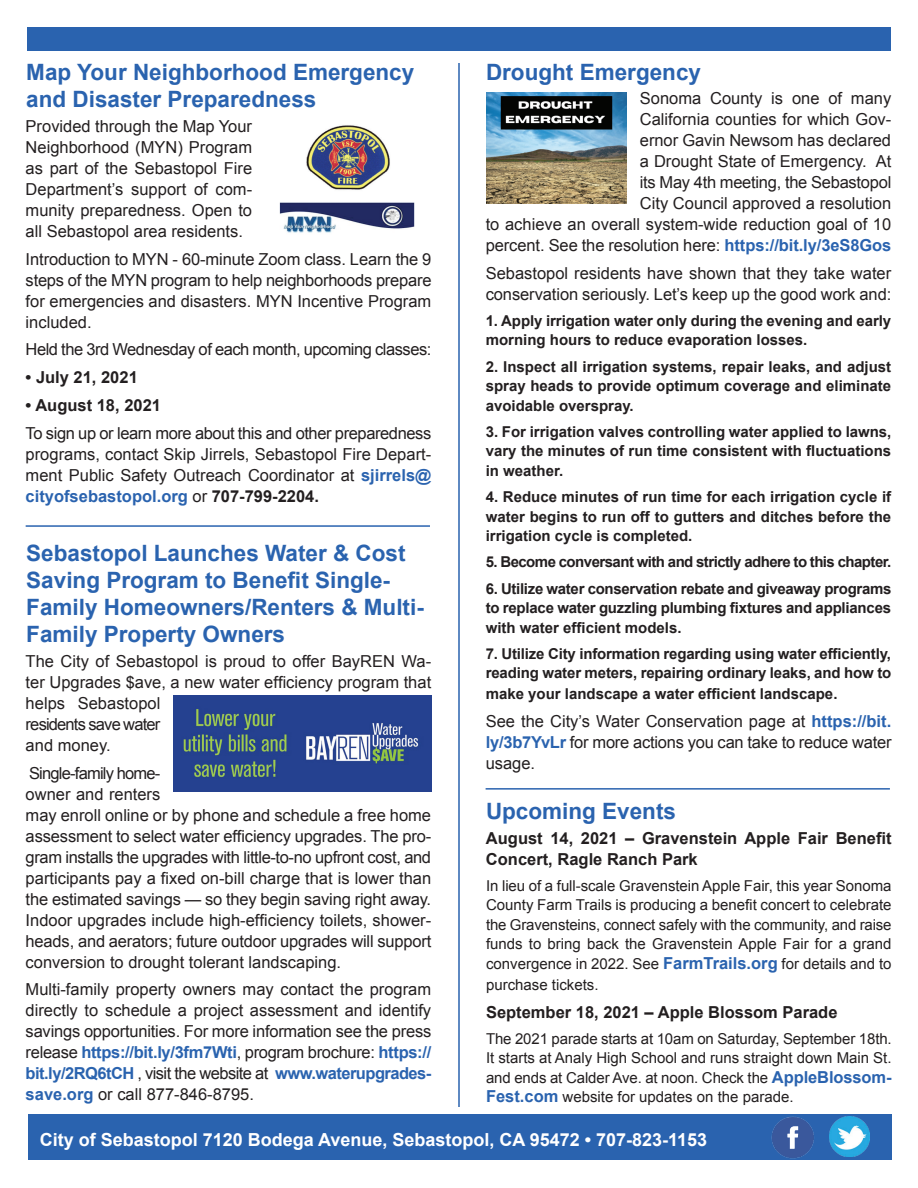
<style>
.page{position:relative;width:918px;height:1188px;background:#fff}
.page>*{position:absolute;margin:0;border:0;box-sizing:border-box;transform-origin:0 0}
.t1{font:700 22.5px/27px "Arial";color:#2a63af}
.t2{font:700 18px "Arial";color:#fff}
.t3{font:16.5px/21px "Arial";color:#231f20;text-align:justify}
.t4{font:700 16.5px/21px "Arial";color:#231f20}
.t5{font:16.5px "Arial";letter-spacing:-.03em;color:#231f20}
.t6{font:700 15px/19.5px "Arial";color:#231f20;text-align:justify}
.t7{font:15px/19.5px "Arial";color:#231f20;text-align:justify}
.t8{font:700 15px "Arial";letter-spacing:-.035em;color:#231f20}
.s1{font-weight:700;color:#2a63af}
.s2{font-weight:700}
.s3{font-weight:700;font-size:16.5px;color:#2a63af}
</style>
<div class="page">
<div style="left:28px;top:27px;width:863px;height:23px;background:#2a63af"></div>
<hr style="left:458px;top:63px;width:2px;height:1044px;background:#2a63af">
<hr style="left:486px;top:788px;width:404px;height:2px;background:#2a63af">
<hr style="left:26px;top:525px;width:404px;height:2px;background:#2a63af">
<img style="left:279px;top:125px;width:136px;height:108px">
<img style="left:174px;top:695px;width:258px;height:96px">
<img style="left:486px;top:93px;width:140px;height:110px">
<div style="left:28px;top:1115px;width:863px;height:45px;background:#2a63af"></div>
<img style="left:771px;top:1116px;width:43px;height:43px">
<img style="left:830px;top:1116px;width:40px;height:40px">
<h1 class="t1" style="left:26px;top:59px;width:389px">Map Your Neighborhood Emergency and Disaster Preparedness</h1>
<p class="t3" style="left:26px;top:116px;width:228px">Provided through the Map Your Neighborhood (MYN) Program as part of the Sebastopol Fire Department’s support of com&shy;munity preparedness. Open to all Sebastopol area residents.</p>
<p class="t3" style="left:26px;top:248px;width:407px">Introduction to MYN - 60-minute Zoom class. Learn the 9 steps of the MYN program to help neighborhoods prepare for emergencies and disasters. MYN Incentive Program included.</p>
<p class="t5" style="left:26px;top:339px;width:407px">Held the 3rd Wednesday of each month, upcoming classes:</p>
<p class="t4" style="left:26px;top:367px;width:114px">• July 21, 2021</p>
<p class="t4" style="left:26px;top:395px;width:137px">• August 18, 2021</p>
<p class="t3" style="left:26px;top:422px;width:407px">To sign up or learn more about this and other preparedness programs, contact Skip Jirrels, Sebastopol Fire Depart&shy;ment Public Safety Outreach Coordinator at <span class="s1">sjirrels@ cityofsebastopol.org</span> or <span class="s2">707-799-2204.</span></p>
<h1 class="t1" style="left:26px;top:540px;width:399px">Sebastopol Launches Water &amp; Cost<br>Saving Program to Benefit Single-<br>Family Homeowners/Renters &amp; Multi-<br>Family Property Owners</h1>
<p class="t3" style="left:26px;top:651px;width:407px;text-align:left">The City of Sebastopol is proud to offer BayREN Wa&shy;ter Upgrades $ave, a new water efficiency program that helps Sebastopol<br>residents save water<br>and money.</p>
<p class="t3" style="left:26px;top:763px;width:407px;text-align:left">Single-family home-<br>owner and renters<br>may enroll online or by phone and schedule a free home assessment to select water efficiency upgrades. The pro&shy;gram installs the upgrades with little-to-no upfront cost, and participants pay a fixed on-bill charge that is lower than the estimated savings — so they begin saving right away.<br>Indoor upgrades include high-efficiency toilets, shower&shy;heads, and aerators; future outdoor upgrades will support conversion to drought tolerant landscaping.</p>
<p class="t3" style="left:26px;top:979px;width:407px">Multi-family property owners may contact the program directly to schedule a project assessment and identify savings opportunities. For more information see the press release <span class="s1">https://bit.ly/3fm7Wti</span>, program brochure: <span class="s1">https:// bit.ly/2RQ6tCH</span> , visit the website at <span class="s1">www.waterupgrades&shy;save.org</span> or call 877-846-8795.</p>
<h1 class="t1" style="left:486px;top:59px;width:217px">Drought Emergency</h1>
<p class="t3" style="left:486px;top:88px;width:407px;text-align:right">Sonoma County is one of many<br>California counties for which Gov-<br>ernor Gavin Newsom has declared<br>a Drought State of Emergency. At<br>its May 4th meeting, the Sebastopol<br>City Council approved a resolution<br>to achieve an overall system-wide reduction goal of 10 percent. See the resolution here: <span class="s1">https://bit.ly/3eS8Gos</span></p>
<p class="t3" style="left:486px;top:262px;width:407px">Sebastopol residents have shown that they take water conservation seriously. Let’s keep up the good work and:</p>
<p class="t6" style="left:486px;top:311px;width:407px">1. Apply irrigation water only during the evening and early morning hours to reduce evaporation losses.</p>
<p class="t6" style="left:486px;top:357px;width:407px">2. Inspect all irrigation systems, repair leaks, and adjust spray heads to provide optimum coverage and eliminate avoidable overspray.</p>
<p class="t6" style="left:486px;top:422px;width:407px">3. For irrigation valves controlling water applied to lawns, vary the minutes of run time consistent with fluctuations in weather.</p>
<p class="t6" style="left:486px;top:487px;width:407px">4. Reduce minutes of run time for each irrigation cycle if water begins to run off to gutters and ditches before the irrigation cycle is completed.</p>
<p class="t8" style="left:486px;top:552px;width:407px">5. Become conversant with and strictly adhere to this chapter.</p>
<p class="t6" style="left:486px;top:579px;width:407px">6. Utilize water conservation rebate and giveaway programs to replace water guzzling plumbing fixtures and appliances with water efficient models.</p>
<p class="t6" style="left:486px;top:644px;width:407px">7. Utilize City information regarding using water efficiently, reading water meters, repairing ordinary leaks, and how to</p>
<p class="t6" style="left:486px;top:685px;width:353px">make your landscape a water efficient landscape.</p>
<p class="t3" style="left:486px;top:711px;width:407px">See the City’s Water Conservation page at <span class="s1">https://bit. ly/3b7YvLr</span> for more actions you can take to reduce water usage.</p>
<h1 class="t1" style="left:486px;top:798px;width:192px">Upcoming Events</h1>
<p class="t4" style="left:486px;top:828px;width:407px">August 14, 2021 – Gravenstein Apple Fair Benefit<br>Concert, Ragle Ranch Park</p>
<p class="t7" style="left:486px;top:876px;width:407px">In lieu of a full-scale Gravenstein Apple Fair, this year Sonoma County Farm Trails is producing a benefit concert to celebrate the Gravensteins, connect safely with the community, and raise funds to bring back the Gravenstein Apple Fair for a grand convergence in 2022. See <span class="s3">FarmTrails.org</span> for details and to</p>
<p class="t7" style="left:486px;top:975px;width:114px">purchase tickets.</p>
<p class="t4" style="left:486px;top:1002px;width:353px">September 18, 2021 – Apple Blossom Parade</p>
<p class="t7" style="left:486px;top:1029px;width:407px">The 2021 parade starts at 10am on Saturday, September 18th.<br>It starts at Analy High School and runs straight down Main St. and ends at Calder Ave. at noon. Check the <span class="s3">AppleBlossom-Fest.com</span> website for updates on the parade.</p>
<p class="t2" style="left:40px;top:1128px;width:669px">City of Sebastopol 7120 Bodega Avenue, Sebastopol, CA 95472 • 707-823-1153</p>
</div>
